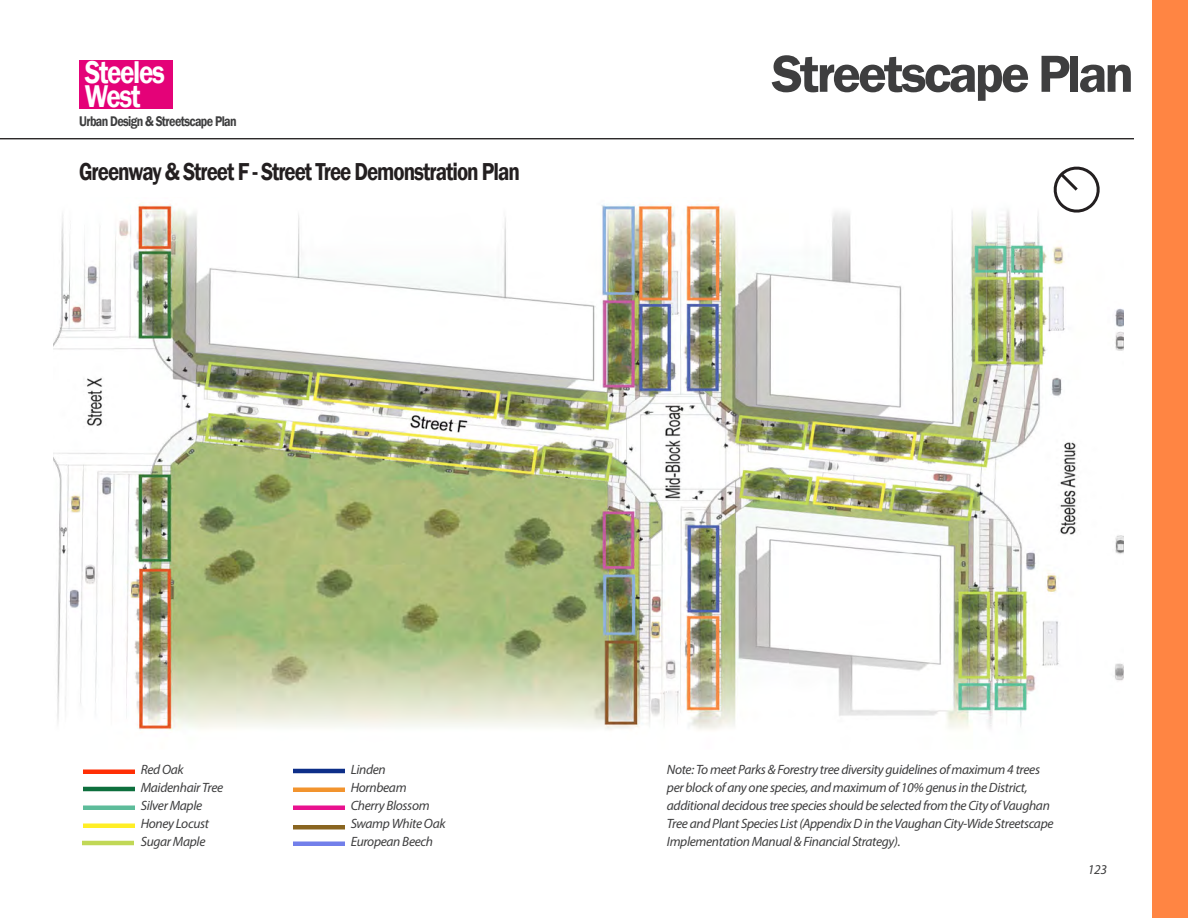
<style>
.page{position:relative;width:1188px;height:918px;background:#fff}
.page>*{position:absolute;margin:0;border:0;box-sizing:border-box;transform-origin:0 0}
.t1{font:600 54px "Franklin Gothic";letter-spacing:-.055em;color:#3e3e3f}
.t2{font:600 32.4px/24px "Franklin Gothic";letter-spacing:-.05em;color:#fff;scale:.83 1}
.t3{font:600 25.2px "Franklin Gothic";letter-spacing:-.05em;color:#231f20;scale:.83 1}
.t4{font:600 14.4px "Franklin Gothic";letter-spacing:-.05em;color:#3e3e3f;scale:.83 1}
.t5{font:italic 13.5px/18px "Myriad Pro";letter-spacing:-.025em;color:#3e3e3f}
</style>
<div class="page">
<div style="left:79px;top:60px;width:94px;height:49px;background:#e40278"></div>
<div style="left:1152px;top:0;width:36px;height:918px;background:#ff8543"></div>
<hr style="left:0;top:138px;width:1134px;height:1px;background:#231f20">
<img style="left:54px;top:203px;width:1069px;height:527px">
<svg style="left:1049px;top:166px;width:51px;height:51px"></svg>
<hr style="left:83px;top:806px;width:52px;height:4px;background:#5dbc9a">
<hr style="left:83px;top:824px;width:52px;height:4px;background:#ffee26">
<hr style="left:83px;top:770px;width:52px;height:4px;background:#ff2e04">
<hr style="left:83px;top:787px;width:52px;height:4px;background:#0d6f3d">
<hr style="left:293px;top:788px;width:52px;height:4px;background:#f2942e">
<hr style="left:293px;top:806px;width:52px;height:4px;background:#e9118f">
<hr style="left:82px;top:841px;width:52px;height:4px;background:#c1d856">
<hr style="left:293px;top:769px;width:52px;height:4px;background:#0d2e88">
<div style="left:293px;top:825px;width:52px;height:5px;background:#896520"></div>
<hr style="left:293px;top:842px;width:52px;height:4px;background:#727fea">
<h2 class="t2" style="left:85px;top:61px;width:98px">Steeles<br>West</h2>
<p class="t4" style="left:79px;top:112px;width:191px">Urban Design &amp; Streetscape Plan</p>
<p class="t3" style="left:79px;top:156px;width:532px">Greenway &amp; Street F - Street Tree Demonstration Plan</p>
<h1 class="t1" style="left:772px;top:41px;width:364px">Streetscape Plan</h1>
<p class="t5" style="left:141px;top:760px;width:45px">Red Oak</p>
<p class="t5" style="left:141px;top:778px;width:84px">Maidenhair Tree</p>
<p class="t5" style="left:141px;top:796px;width:63px">Silver Maple</p>
<p class="t5" style="left:141px;top:814px;width:70px">Honey Locust</p>
<p class="t5" style="left:141px;top:832px;width:66px">Sugar Maple</p>
<p class="t5" style="left:351px;top:760px;width:36px">Linden</p>
<p class="t5" style="left:351px;top:778px;width:57px">Hornbeam</p>
<p class="t5" style="left:351px;top:796px;width:80px">Cherry Blossom</p>
<p class="t5" style="left:351px;top:814px;width:96px">Swamp White Oak</p>
<p class="t5" style="left:351px;top:832px;width:84px">European Beech</p>
<p class="t5" style="left:667px;top:760px;width:388px">Note: To meet Parks &amp; Forestry tree diversity guidelines of maximum 4 trees per block of any one species, and maximum of 10% genus in the District, additional decidous tree species should be selected from the City of Vaughan Tree and Plant Species List (Appendix D in the Vaughan City-Wide Streetscape Implementation Manual &amp; Financial Strategy).</p>
<p class="t5" style="left:1088px;top:860px;width:21px">123</p>
</div>
